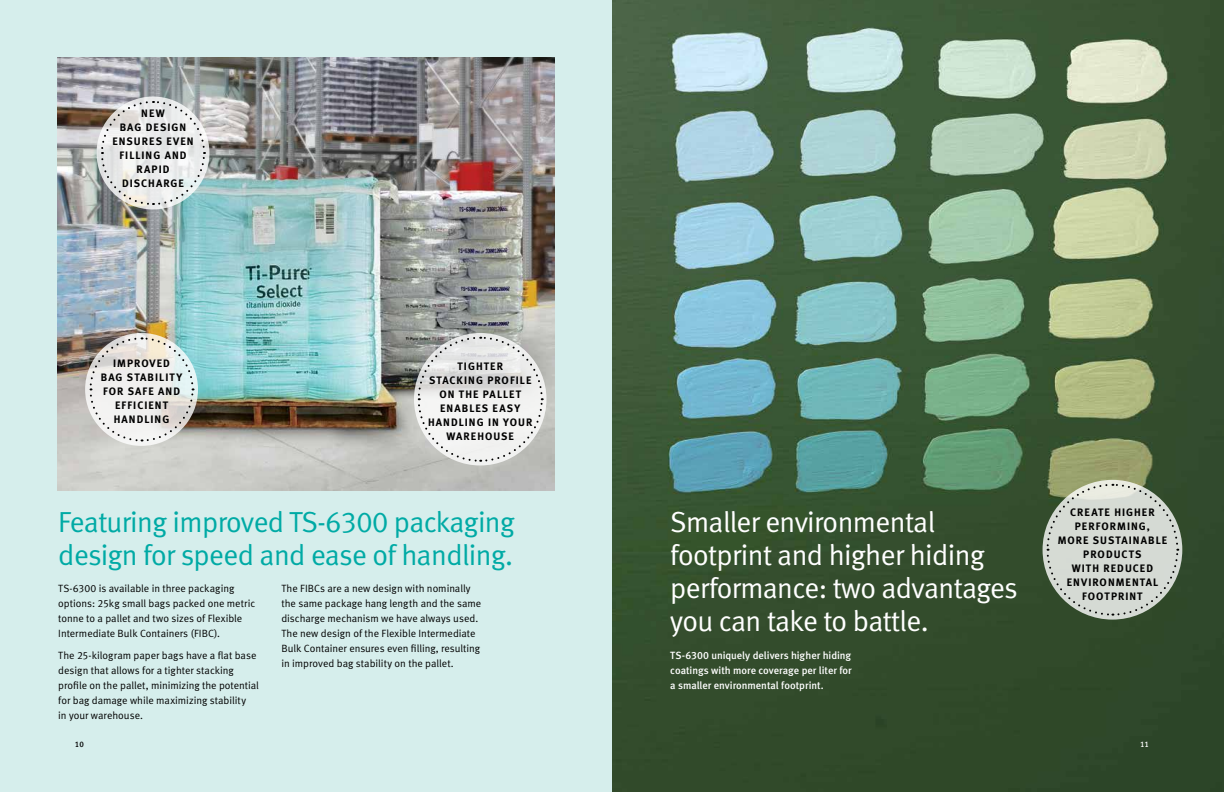
<style>
.page{position:relative;width:1224px;height:792px;background:#fff}
.page>*{position:absolute;margin:0;border:0;box-sizing:border-box;transform-origin:0 0}
.t1{font:29px/33px "Meta Normal LF";letter-spacing:-.02em;color:#fff}
.t2{font:29px/33px "Meta Normal LF";letter-spacing:-.02em;color:#00aaa5}
.t3{font:10.8px/14px "Meta Bold LF";letter-spacing:.095em;color:#000;text-align:center}
.t4{font:10.5px/15px "Meta Normal LF";color:#000}
.t5{font:10.5px/15px "Meta Medium LF";color:#fff;text-align:justify}
.t6{font:8px "Meta Medium LF";color:#000}
.t7{font:8px "Meta Medium LF";color:#fff}
</style>
<div class="page">
<div style="left:0;top:0;width:612px;height:792px;background:#d6eeec"></div>
<img style="left:58px;top:57px;width:496px;height:433px">
<img style="left:612px;top:0;width:612px;height:792px">
<svg style="left:417px;top:336px;width:127px;height:127px;background:#dfdfde"></svg>
<svg style="left:97px;top:97px;width:112px;height:112px"></svg>
<svg style="left:100px;top:100px;width:106px;height:106px"></svg>
<svg style="left:85px;top:333px;width:113px;height:113px"></svg>
<svg style="left:89px;top:336px;width:106px;height:106px;background:#dcddda"></svg>
<svg style="left:1046px;top:483px;width:133px;height:134px;background:#bbc3b8"></svg>
<p class="t3" style="left:112px;top:106px;width:83px">NEW<br>BAG DESIGN<br>ENSURES EVEN<br>FILLING AND<br>RAPID<br>DISCHARGE</p>
<p class="t3" style="left:101px;top:356px;width:83px">IMPROVED<br>BAG STABILITY<br>FOR SAFE AND<br>EFFICIENT<br>HANDLING</p>
<p class="t3" style="left:428px;top:359px;width:106px">TIGHTER<br>STACKING PROFILE<br>ON THE PALLET<br>ENABLES EASY<br>HANDLING IN YOUR<br>WAREHOUSE</p>
<h1 class="t2" style="left:58px;top:505px;width:458px">Featuring improved TS-6300 packaging design for speed and ease of handling.</h1>
<p class="t4" style="left:58px;top:581px;width:198px">TS-6300 is available in three packaging options: 25kg small bags packed one metric tonne to a pallet and two sizes of Flexible Intermediate Bulk Containers (FIBC).</p>
<p class="t4" style="left:58px;top:648px;width:202px">The 25-kilogram paper bags have a flat base design that allows for a tighter stacking profile on the pallet, minimizing the potential for bag damage while maximizing stability<br>in your warehouse.</p>
<p class="t4" style="left:281px;top:581px;width:201px">The FIBCs are a new design with nominally the same package hang length and the same discharge mechanism we have always used.<br>The new design of the Flexible Intermediate Bulk Container ensures even filling, resulting in improved bag stability on the pallet.</p>
<h1 class="t1" style="left:670px;top:505px;width:349px">Smaller environmental footprint and higher hiding performance: two advantages you can take to battle.</h1>
<p class="t5" style="left:670px;top:648px;width:183px">TS-6300 uniquely delivers higher hiding coatings with more coverage per liter for a smaller environmental footprint.</p>
<p class="t3" style="left:1058px;top:505px;width:111px">CREATE HIGHER<br>PERFORMING,<br>MORE SUSTAINABLE<br>PRODUCTS<br>WITH REDUCED<br>ENVIRONMENTAL<br>FOOTPRINT</p>
<p class="t6" style="left:75px;top:740px;width:10px">10</p>
<p class="t7" style="left:1140px;top:740px;width:10px">11</p>
</div>
